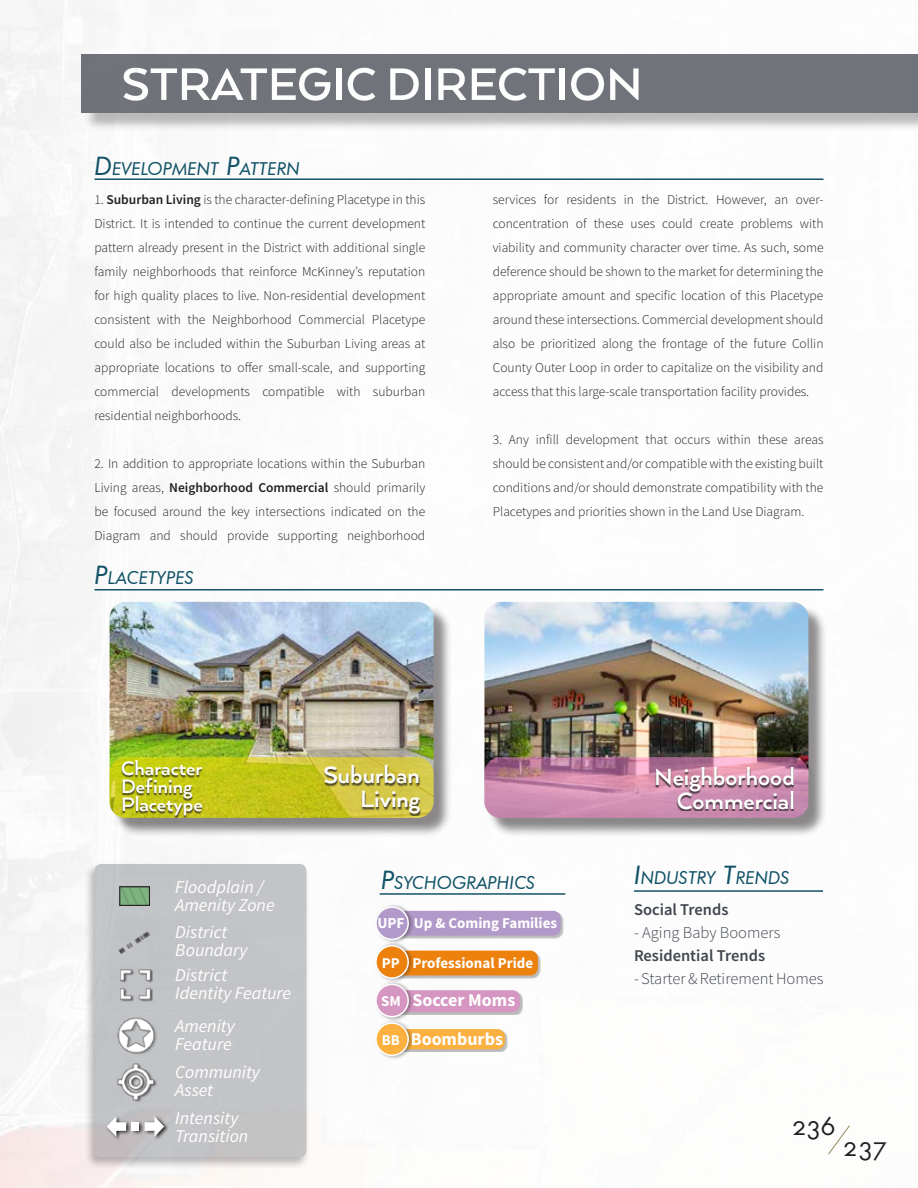
<style>
.page{position:relative;width:918px;height:1188px;background:#fff}
.page>*{position:absolute;margin:0;border:0;box-sizing:border-box;transform-origin:0 0}
.t1{font:700 52.5px "Arquitecta W00";color:#fff}
.body_right{font:700 27px "Arquitecta W00";color:#fff}
.t2{font:27px "Futura SCTOT";letter-spacing:-.035em;color:#231f20}
.body_right-2{font:700 22.5px "Arquitecta W00";color:#fff}
.t3{font:italic 18px "Source Sans Pro";color:#fff}
.t4{font:700 18px "Source Sans Pro";color:#fff}
.t5{font:italic 17.85px "Futura BT";color:#125367}
.t6{font:300 16.5px "Source Sans Pro";color:#40454e}
.t7{font:600 16.5px "Source Sans Pro";color:#40454e}
.t8{font:700 15.15px "Source Sans Pro";color:#fff}
.t9{font:700 15px "Source Sans Pro";color:#fff}
.t10{font:300 13.5px/24px "Source Sans Pro";color:#231f20;text-align:justify}
.s1{font-size:25.5px}
.s2{font-weight:600}
</style>
<div class="page">
<div style="left:83px;top:56px;width:835px;height:75px;background:#231f20;opacity:.4"></div>
<div style="left:81px;top:54px;width:837px;height:58px;background:#70737a"></div>
<svg style="left:84px;top:862px;width:226px;height:307px"></svg>
<div style="left:94px;top:864px;width:212px;height:293px;background:#c2c4c6;border-radius:7px"></div>
<img style="left:122px;top:889px;width:26px;height:15px">
<div style="left:120px;top:887px;width:30px;height:19px;border:1px solid #231f20"></div>
<img style="left:118px;top:931px;width:32px;height:23px">
<img style="left:120px;top:969px;width:33px;height:32px">
<img style="left:117px;top:1017px;width:39px;height:37px">
<img style="left:118px;top:1064px;width:39px;height:37px">
<svg style="left:105px;top:1115px;width:63px;height:26px"></svg>
<svg style="left:107px;top:1116px;width:19px;height:21px"></svg>
<svg style="left:145px;top:1116px;width:19px;height:21px"></svg>
<div style="left:132px;top:1122px;width:7px;height:9px;background:#fff"></div>
<hr style="left:634px;top:890px;width:189px;height:2px;background:#125367">
<div style="left:393px;top:1031px;width:114px;height:21px;background:#231f20;opacity:.3"></div>
<div style="left:392px;top:1029px;width:113px;height:20px;background:#fbb03f;border-radius:8px"></div>
<div style="left:373px;top:1019px;width:41px;height:40px;background:#231f20;opacity:.4"></div>
<div style="left:376px;top:1023px;width:32px;height:32px;background:#fbb03f;border-radius:50%"></div>
<div style="left:375px;top:1022px;width:34px;height:34px;border:2px solid #fff;border-radius:50%"></div>
<div style="left:393px;top:952px;width:148px;height:27px;background:#231f20;opacity:.3"></div>
<div style="left:392px;top:951px;width:146px;height:24px;background:#ec810d;border-radius:8px"></div>
<div style="left:373px;top:942px;width:41px;height:40px;background:#231f20;opacity:.4"></div>
<div style="left:376px;top:946px;width:32px;height:32px;background:#ec810d;border-radius:50%"></div>
<div style="left:375px;top:945px;width:34px;height:34px;border:2px solid #fff;border-radius:50%"></div>
<div style="left:393px;top:992px;width:129px;height:23px;background:#bbb9ba"></div>
<div style="left:392px;top:990px;width:128px;height:22px;background:#d696c2;border-radius:8px"></div>
<div style="left:373px;top:980px;width:41px;height:41px;background:#231f20;opacity:.4"></div>
<div style="left:376px;top:984px;width:32px;height:33px;background:#d696c2;border-radius:50%"></div>
<div style="left:375px;top:984px;width:34px;height:33px;border:2px solid #fff;border-radius:50%"></div>
<div style="left:394px;top:912px;width:169px;height:27px;background:#bebdbd"></div>
<div style="left:393px;top:911px;width:168px;height:25px;background:#b199c9;border-radius:8px"></div>
<div style="left:373px;top:903px;width:41px;height:41px;background:#231f20;opacity:.4"></div>
<div style="left:376px;top:907px;width:32px;height:32px;background:#b199c9;border-radius:50%"></div>
<div style="left:375px;top:906px;width:34px;height:34px;border:2px solid #fff;border-radius:50%"></div>
<hr style="left:380px;top:893px;width:185px;height:2px;background:#125367">
<div style="left:487px;top:604px;width:340px;height:232px;background:#231f20;opacity:.5"></div>
<img style="left:484px;top:602px;width:324px;height:216px">
<div style="left:488px;top:760px;width:328px;height:65px;background:#231f20;opacity:.1"></div>
<svg style="left:484px;top:757px;width:324px;height:61px;background:#c584a6"></svg>
<div style="left:655px;top:768px;width:139px;height:43px;background:#231f20;opacity:.75"></div>
<div style="left:112px;top:604px;width:340px;height:233px;background:#231f20;opacity:.5"></div>
<img style="left:110px;top:602px;width:324px;height:216px">
<div style="left:113px;top:760px;width:328px;height:65px;background:#231f20;opacity:.1"></div>
<svg style="left:110px;top:757px;width:324px;height:61px;background:#c7c522"></svg>
<div style="left:323px;top:766px;width:97px;height:50px;background:#231f20;opacity:.75"></div>
<div style="left:121px;top:760px;width:82px;height:58px;background:#231f20;opacity:.75"></div>
<hr style="left:94px;top:589px;width:730px;height:1px;background:#125367">
<hr style="left:94px;top:178px;width:730px;height:2px;background:#125367">
<svg style="left:828px;top:1125px;width:22px;height:30px"></svg>
<h1 class="t1" style="left:122px;top:54px;width:523px">STRATEGIC DIRECTION</h1>
<p class="t5" style="left:94px;top:158px;width:207px"><span class="s1">D</span>EVELOPM ENT <span class="s1">P</span>ATTERN</p>
<p class="t10" style="left:94px;top:187px;width:332px">1. <span class="s2">Suburban Living</span> is the character-defining Placetype in this District. It is intended to continue the current development pattern already present in the District with additional single family neighborhoods that reinforce McKinney’s reputation for high quality places to live. Non-residential development consistent with the Neighborhood Commercial Placetype could also be included within the Suburban Living areas at appropriate locations to offer small-scale, and supporting commercial developments compatible with suburban residential neighborhoods.</p>
<p class="t10" style="left:94px;top:451px;width:332px">2. In addition to appropriate locations within the Suburban Living areas, <span class="s2">Neighborhood Commercial</span> should primarily be focused around the key intersections indicated on the Diagram and should provide supporting neighborhood</p>
<p class="t5" style="left:94px;top:567px;width:100px"><span class="s1">P</span>LACETYPES</p>
<p class="t10" style="left:493px;top:187px;width:332px">services for residents in the District. However, an over&shy;concentration of these uses could create problems with viability and community character over time. As such, some deference should be shown to the market for determining the appropriate amount and specific location of this Placetype around these intersections. Commercial development should also be prioritized along the frontage of the future Collin County Outer Loop in order to capitalize on the visibility and access that this large-scale transportation facility provides.</p>
<p class="t10" style="left:493px;top:427px;width:332px">3. Any infill development that occurs within these areas should be consistent and/or compatible with the existing built conditions and/or should demonstrate compatibility with the Placetypes and priorities shown in the Land Use Diagram.</p>
<p class="body_right-2" style="left:121px;top:755px;width:83px">Character</p>
<p class="body_right-2" style="left:121px;top:773px;width:73px">Defining</p>
<p class="body_right-2" style="left:121px;top:791px;width:83px">Placetype</p>
<p class="t3" style="left:175px;top:876px;width:90px">Floodplain /</p>
<p class="t3" style="left:175px;top:894px;width:101px">Amenity Zone</p>
<p class="t3" style="left:175px;top:921px;width:54px">District</p>
<p class="t3" style="left:175px;top:939px;width:74px">Boundary</p>
<p class="t3" style="left:175px;top:964px;width:54px">District</p>
<p class="t3" style="left:175px;top:982px;width:117px">Identity Feature</p>
<p class="t3" style="left:175px;top:1014px;width:61px">Amenity</p>
<p class="t3" style="left:175px;top:1032px;width:58px">Feature</p>
<p class="t3" style="left:175px;top:1060px;width:86px">Community</p>
<p class="t3" style="left:175px;top:1078px;width:39px">Asset</p>
<p class="t3" style="left:175px;top:1107px;width:65px">Intensity</p>
<p class="t3" style="left:175px;top:1125px;width:75px">Transition</p>
<p class="body_right" style="left:324px;top:760px;width:98px">Suburban</p>
<p class="body_right" style="left:360px;top:784px;width:61px">Living</p>
<p class="t5" style="left:381px;top:871px;width:155px"><span class="s1">P</span>SYCHOGRAPHICS</p>
<p class="t8" style="left:377px;top:913px;width:29px">UPF</p>
<p class="t9" style="left:414px;top:913px;width:145px">Up &amp; Coming Families</p>
<p class="t9" style="left:382px;top:952px;width:19px">PP</p>
<p class="t9" style="left:412px;top:953px;width:122px">Professional Pride</p>
<p class="t9" style="left:381px;top:991px;width:21px">SM</p>
<p class="t4" style="left:412px;top:988px;width:104px">Soccer Moms</p>
<p class="t9" style="left:382px;top:1030px;width:20px">BB</p>
<p class="t4" style="left:411px;top:1027px;width:94px">Boomburbs</p>
<p class="body_right" style="left:654px;top:761px;width:142px">Neighborhood</p>
<p class="body_right" style="left:677px;top:785px;width:119px">Commercial</p>
<p class="t5" style="left:634px;top:867px;width:157px"><span class="s1">I</span>NDUSTRY <span class="s1">T</span>RENDS</p>
<p class="t7" style="left:634px;top:899px;width:96px">Social Trends</p>
<p class="t6" style="left:634px;top:922px;width:148px">- Aging Baby Boomers</p>
<p class="t7" style="left:634px;top:945px;width:133px">Residential Trends</p>
<p class="t6" style="left:634px;top:968px;width:191px">- Starter &amp; Retirement Homes</p>
<p class="t2" style="left:792px;top:1111px;width:46px">236</p>
<p class="t2" style="left:843px;top:1132px;width:45px">237</p>
</div>
